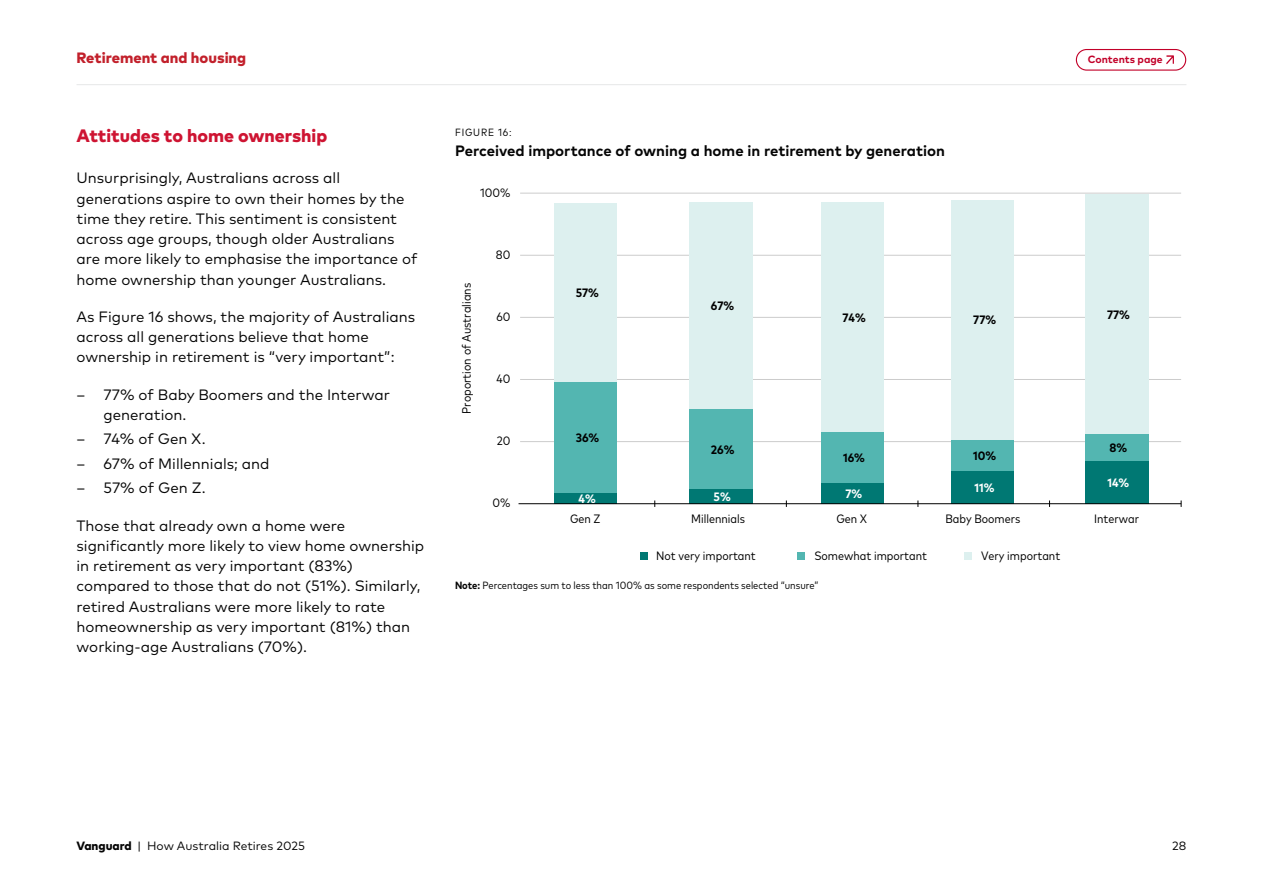
<style>
.page{position:relative;width:1263px;height:893px;background:#fff}
.page>*{position:absolute;margin:0;border:0;box-sizing:border-box;transform-origin:0 0}
.t1{font:800 18px "Mark Pro";color:#ce1432}
.t2{font:15px/20.2px "Mark Pro";color:#050505}
.t3{font:700 15px "Mark Pro";color:#050505}
.t4{font:800 15px "Mark Pro";color:#c2202b}
.t5{font:condensed 12.15px "Mark Pro";color:#000}
.t6{font:700 condensed 12.15px "Mark Pro";color:#000}
.t7{font:700 condensed 12.15px "Mark Pro";color:#fff}
.t8{font:12px "Mark Pro";color:#050505}
.t9{font:condensed 10.5px "Mark Pro";color:#050505}
.t10{font:700 10.5px "Mark Pro";color:#c20029}
.t11{font:condensed 10.5px "Mark Pro";letter-spacing:.08em;color:#050505}
.s1{font-weight:700}
.s2{font-weight:800}
</style>
<div class="page">
<hr style="left:520px;top:255px;width:661px;height:1px;background:#ccc">
<hr style="left:520px;top:193px;width:661px;height:1px;background:#ccc">
<hr style="left:520px;top:379px;width:661px;height:1px;background:#ccc">
<hr style="left:520px;top:317px;width:661px;height:1px;background:#ccc">
<hr style="left:520px;top:441px;width:661px;height:1px;background:#ccc">
<div style="left:797px;top:552px;width:7px;height:8px;background:#53b6b1"></div>
<div style="left:964px;top:552px;width:8px;height:8px;background:#ddf0ef"></div>
<div style="left:640px;top:552px;width:8px;height:8px;background:#007873"></div>
<div style="left:1085px;top:460px;width:63px;height:44px;background:#007873"></div>
<div style="left:951px;top:471px;width:63px;height:33px;background:#007873"></div>
<div style="left:821px;top:482px;width:63px;height:22px;background:#007873"></div>
<div style="left:689px;top:489px;width:63px;height:15px;background:#007873"></div>
<div style="left:554px;top:492px;width:63px;height:12px;background:#007873"></div>
<div style="left:1085px;top:434px;width:63px;height:26px;background:#53b6b1"></div>
<div style="left:951px;top:440px;width:63px;height:31px;background:#53b6b1"></div>
<div style="left:821px;top:432px;width:63px;height:50px;background:#53b6b1"></div>
<div style="left:689px;top:409px;width:63px;height:80px;background:#53b6b1"></div>
<div style="left:554px;top:382px;width:63px;height:110px;background:#53b6b1"></div>
<div style="left:1085px;top:195px;width:63px;height:239px;background:#ddf0ef"></div>
<div style="left:951px;top:200px;width:63px;height:240px;background:#ddf0ef"></div>
<div style="left:821px;top:202px;width:63px;height:230px;background:#ddf0ef"></div>
<div style="left:689px;top:202px;width:63px;height:207px;background:#ddf0ef"></div>
<div style="left:554px;top:203px;width:63px;height:179px;background:#ddf0ef"></div>
<hr style="left:518px;top:503px;width:663px;height:1px;background:#000">
<hr style="left:77px;top:84px;width:1109px;height:1px;background:#e6e7e8">
<div style="left:1076px;top:49px;width:110px;height:22px;border:1px solid #c20029;border-radius:10px"></div>
<svg style="left:1166px;top:55px;width:8px;height:9px"></svg>
<p class="t4" style="left:77px;top:46px;width:171px">Retirement and housing</p>
<p class="t10" style="left:1088px;top:51px;width:77px">Contents page</p>
<p class="t1" style="left:77px;top:122px;width:252px">Attitudes to home ownership</p>
<p class="t2" style="left:77px;top:167px;width:342px">Unsurprisingly, Australians across all generations aspire to own their homes by the time they retire. This sentiment is consistent across age groups, though older Australians are more likely to emphasise the importance of home ownership than younger Australians.</p>
<p class="t2" style="left:77px;top:305px;width:340px">As Figure 16 shows, the majority of Australians across all generations believe that home ownership in retirement is “very important”:</p>
<p class="t2" style="left:104px;top:383px;width:288px;text-indent:-27px">– 77% of Baby Boomers and the Interwar generation.</p>
<p class="t2" style="left:77px;top:428px;width:131px">– 74% of Gen X.</p>
<p class="t2" style="left:77px;top:452px;width:194px">– 67% of Millennials; and</p>
<p class="t2" style="left:77px;top:477px;width:131px">– 57% of Gen Z.</p>
<p class="t2" style="left:77px;top:514px;width:349px">Those that already own a home were significantly more likely to view home ownership in retirement as very important (83%) compared to those that do not (51%). Similarly, retired Australians were more likely to rate homeownership as very important (81%) than working-age Australians (70%).</p>
<p class="t11" style="left:455px;top:124px;width:58px">FIGURE 16:</p>
<p class="t3" style="left:455px;top:139px;width:491px">Perceived importance of owning a home in retirement by generation</p>
<p class="t5" style="left:480px;top:184px;width:32px">100%</p>
<p class="t5" style="left:457px;top:414px;width:132px;rotate:-90deg">Proportion of Australians</p>
<p class="t5" style="left:496px;top:246px;width:16px">80</p>
<p class="t5" style="left:496px;top:308px;width:16px">60</p>
<p class="t5" style="left:496px;top:370px;width:16px">40</p>
<p class="t5" style="left:497px;top:432px;width:15px">20</p>
<p class="t5" style="left:492px;top:494px;width:20px">0%</p>
<p class="t6" style="left:576px;top:284px;width:25px">57%</p>
<p class="t6" style="left:576px;top:428px;width:25px">36%</p>
<p class="t6" style="left:711px;top:297px;width:25px">67%</p>
<p class="t6" style="left:711px;top:440px;width:25px">26%</p>
<p class="t6" style="left:842px;top:309px;width:25px">74%</p>
<p class="t6" style="left:973px;top:311px;width:24px">77%</p>
<p class="t6" style="left:843px;top:448px;width:23px">16%</p>
<p class="t6" style="left:973px;top:446px;width:24px">10%</p>
<p class="t7" style="left:578px;top:489px;width:19px">4%</p>
<p class="t7" style="left:714px;top:488px;width:19px">5%</p>
<p class="t7" style="left:845px;top:484px;width:18px">7%</p>
<p class="t7" style="left:974px;top:479px;width:21px">11%</p>
<p class="t6" style="left:1107px;top:306px;width:24px">77%</p>
<p class="t6" style="left:1109px;top:438px;width:19px">8%</p>
<p class="t7" style="left:1107px;top:473px;width:23px">14%</p>
<p class="t5" style="left:570px;top:510px;width:32px">Gen Z</p>
<p class="t5" style="left:691px;top:510px;width:55px">Millennials</p>
<p class="t5" style="left:836px;top:510px;width:32px">Gen X</p>
<p class="t5" style="left:945px;top:510px;width:77px">Baby Boomers</p>
<p class="t5" style="left:1094px;top:510px;width:46px">Interwar</p>
<p class="t5" style="left:656px;top:546px;width:101px">Not very important</p>
<p class="t5" style="left:814px;top:546px;width:114px">Somewhat important</p>
<p class="t5" style="left:981px;top:546px;width:81px">Very important</p>
<p class="t9" style="left:455px;top:577px;width:365px"><span class="s1">Note:</span> Percentages sum to less than 100% as some respondents selected “unsure”</p>
<p class="t8" style="left:77px;top:837px;width:230px"><span class="s2">Vanguard</span> | How Australia Retires 2025</p>
<p class="t8" style="left:1172px;top:837px;width:16px">28</p>
</div>
